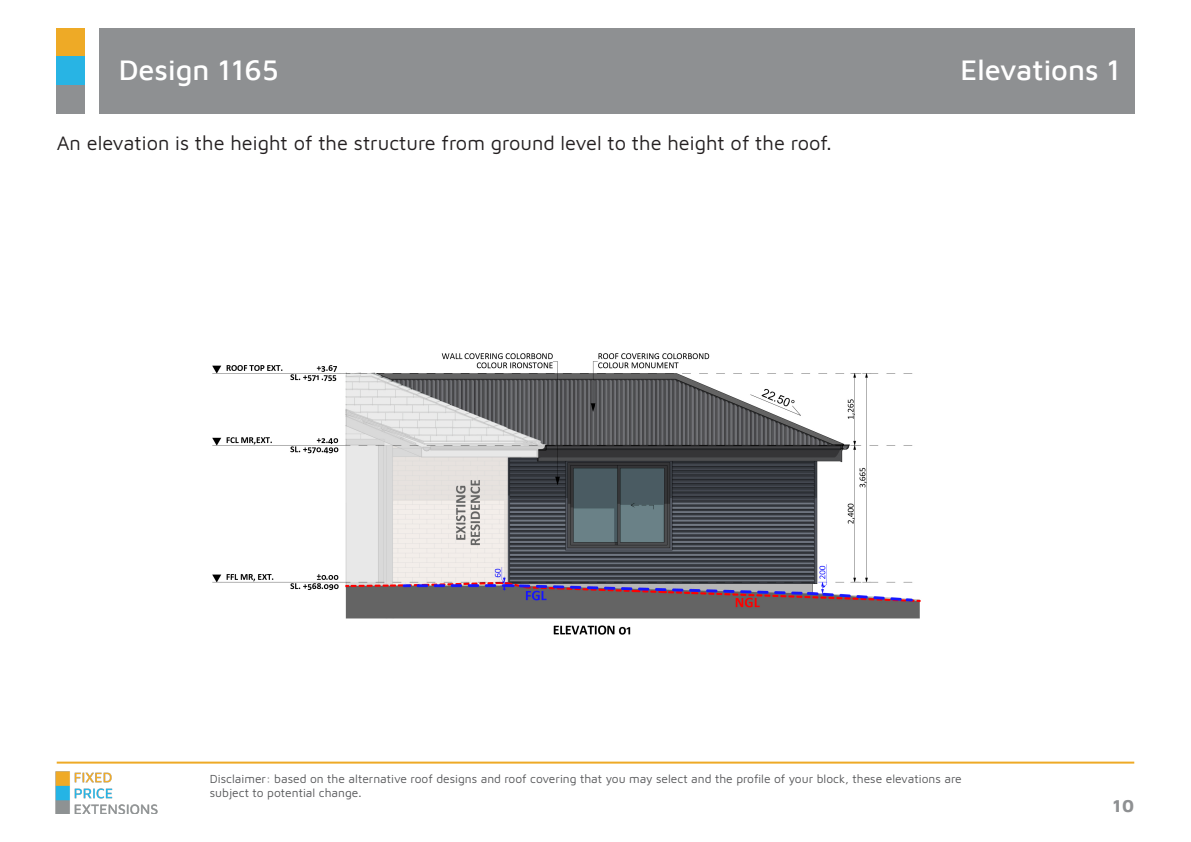
<style>
.page{position:relative;width:1191px;height:842px;background:#fff}
.page>*{position:absolute;margin:0;border:0;box-sizing:border-box;transform-origin:0 0}
.t1{font:500 29px "Maven Pro";color:#fff}
.t2{font:20px "Maven Pro";color:#231f20}
.t3{font:700 18px "Maven Pro";color:#8e9092}
.t4{font:12px/14.4px "Maven Pro";color:#57585a}
</style>
<div class="page">
<hr style="left:57px;top:762px;width:1077px;height:2px;background:#eeaa26">
<div style="left:99px;top:28px;width:1035px;height:85px;background:#8e9092"></div>
<div style="left:57px;top:28px;width:28px;height:29px;background:#eeaa26"></div>
<div style="left:57px;top:57px;width:28px;height:28px;background:#28b4e4"></div>
<div style="left:57px;top:85px;width:28px;height:28px;background:#8e9092"></div>
<img style="left:56px;top:771px;width:102px;height:43px">
<img style="left:212px;top:353px;width:709px;height:282px">
<p class="t1" style="left:119px;top:50px;width:161px">Design 1165</p>
<p class="t1" style="left:960px;top:50px;width:161px">Elevations 1</p>
<p class="t2" style="left:57px;top:129px;width:776px">An elevation is the height of the structure from ground level to the height of the roof.</p>
<p class="t4" style="left:210px;top:771px;width:753px">Disclaimer: based on the alternative roof designs and roof covering that you may select and the profile of your block, these elevations are subject to potential change.</p>
<h3 class="t3" style="left:1112px;top:793px;width:23px">10</h3>
</div>
